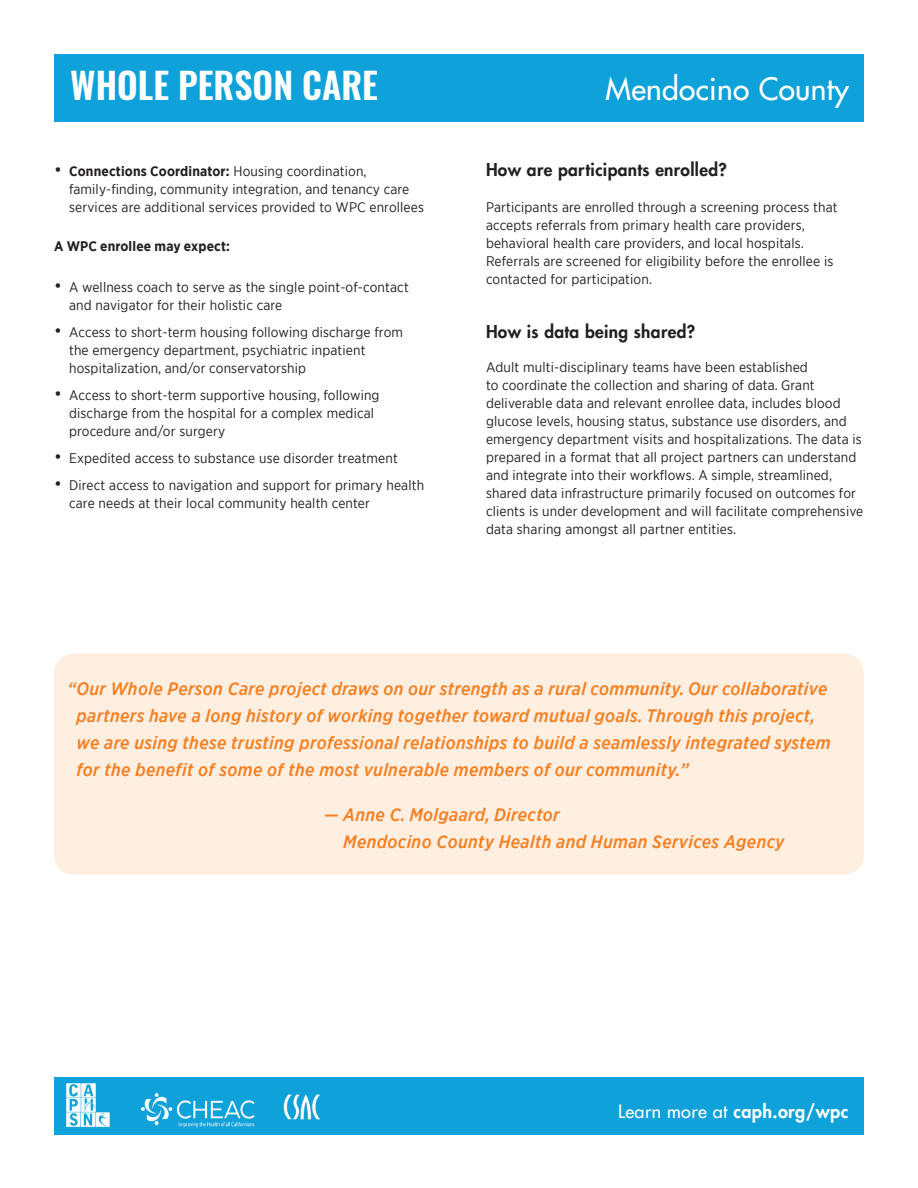
<style>
.page{position:relative;width:918px;height:1188px;background:#fff}
.page>*{position:absolute;margin:0;border:0;box-sizing:border-box;transform-origin:0 0}
.t1{font:600 36px "Oswald";color:#fff}
.t2{font:30px "Futura LT";letter-spacing:.01em;color:#fff}
.t3{font:italic 500 18px/27px "Gotham Narrow";letter-spacing:.02em;color:#f57f21}
.t4{font:800 18px "Futura LT";letter-spacing:.02em;color:#fff}
.t5{font:800 17.25px "Futura LT";letter-spacing:.02em;color:#231f20}
.t6{font:13.8px/18px "Gotham Narrow";letter-spacing:.01em;color:#231f20}
.t7{font:700 13.8px "Gotham Narrow";letter-spacing:.01em;color:#231f20}
.s1{font-size:18px}
.s2{font-weight:700}
.s3{font-weight:400}
</style>
<div class="page">
<div style="left:54px;top:54px;width:810px;height:68px;background:#0fa2da"></div>
<div style="left:54px;top:653px;width:810px;height:222px;background:#feefe1;border-radius:20px"></div>
<img style="left:63px;top:1134px;width:120px;height:1px">
<div style="left:54px;top:1077px;width:810px;height:57px;background:#0fa2da"></div>
<img style="left:66px;top:1083px;width:30px;height:27px">
<img style="left:66px;top:1110px;width:44px;height:17px">
<img style="left:140px;top:1093px;width:115px;height:35px">
<img style="left:283px;top:1094px;width:37px;height:26px">
<p class="t1" style="left:70px;top:60px;width:309px">WHOLE PERSON CARE</p>
<p class="t2" style="left:606px;top:69px;width:245px">Mendocino County</p>
<p class="t6" style="left:69px;top:162px;width:356px;text-indent:-15px"><span class="s1">•</span> <span class="s2">Connections Coordinator:</span> Housing coordination, family-finding, community integration, and tenancy care services are additional services provided to WPC enrollees</p>
<p class="t7" style="left:54px;top:238px;width:178px">A WPC enrollee may expect:</p>
<p class="t6" style="left:69px;top:278px;width:341px;text-indent:-15px"><span class="s1">•</span> A wellness coach to serve as the single point-of-contact and navigator for their holistic care</p>
<p class="t6" style="left:69px;top:323px;width:335px;text-indent:-15px"><span class="s1">•</span> Access to short-term housing following discharge from the emergency department, psychiatric inpatient hospitalization, and/or conservatorship</p>
<p class="t6" style="left:69px;top:386px;width:312px;text-indent:-15px"><span class="s1">•</span> Access to short-term supportive housing, following discharge from the hospital for a complex medical procedure and/or surgery</p>
<p class="t6" style="left:54px;top:449px;width:345px"><span class="s1">•</span> Expedited access to substance use disorder treatment</p>
<p class="t6" style="left:69px;top:476px;width:357px;text-indent:-15px"><span class="s1">•</span> Direct access to navigation and support for primary health care needs at their local community health center</p>
<p class="t5" style="left:486px;top:158px;width:242px">How are participants enrolled?</p>
<p class="t6" style="left:486px;top:198px;width:353px">Participants are enrolled through a screening process that accepts referrals from primary health care providers, behavioral health care providers, and local hospitals.<br>Referrals are screened for eligibility before the enrollee is contacted for participation.</p>
<p class="t5" style="left:486px;top:320px;width:211px">How is data being shared?</p>
<p class="t6" style="left:486px;top:358px;width:379px">Adult multi-disciplinary teams have been established<br>to coordinate the collection and sharing of data. Grant deliverable data and relevant enrollee data, includes blood glucose levels, housing status, substance use disorders, and emergency department visits and hospitalizations. The data is prepared in a format that all project partners can understand and integrate into their workflows. A simple, streamlined, shared data infrastructure primarily focused on outcomes for clients is under development and will facilitate comprehensive data sharing amongst all partner entities.</p>
<p class="t3" style="left:76px;top:675px;width:756px;text-indent:-9px">“Our Whole Person Care project draws on our strength as a rural community. Our collaborative partners have a long history of working together toward mutual goals. Through this project, we are using these trusting professional relationships to build a seamlessly integrated system for the benefit of some of the most vulnerable members of our community.”</p>
<p class="t3" style="left:343px;top:801px;width:443px;text-indent:-19px">— Anne C. Molgaard, Director<br>Mendocino County Health and Human Services Agency</p>
<p class="t4" style="left:618px;top:1100px;width:232px"><span class="s3">Learn more at</span> caph.org/wpc</p>
</div>
